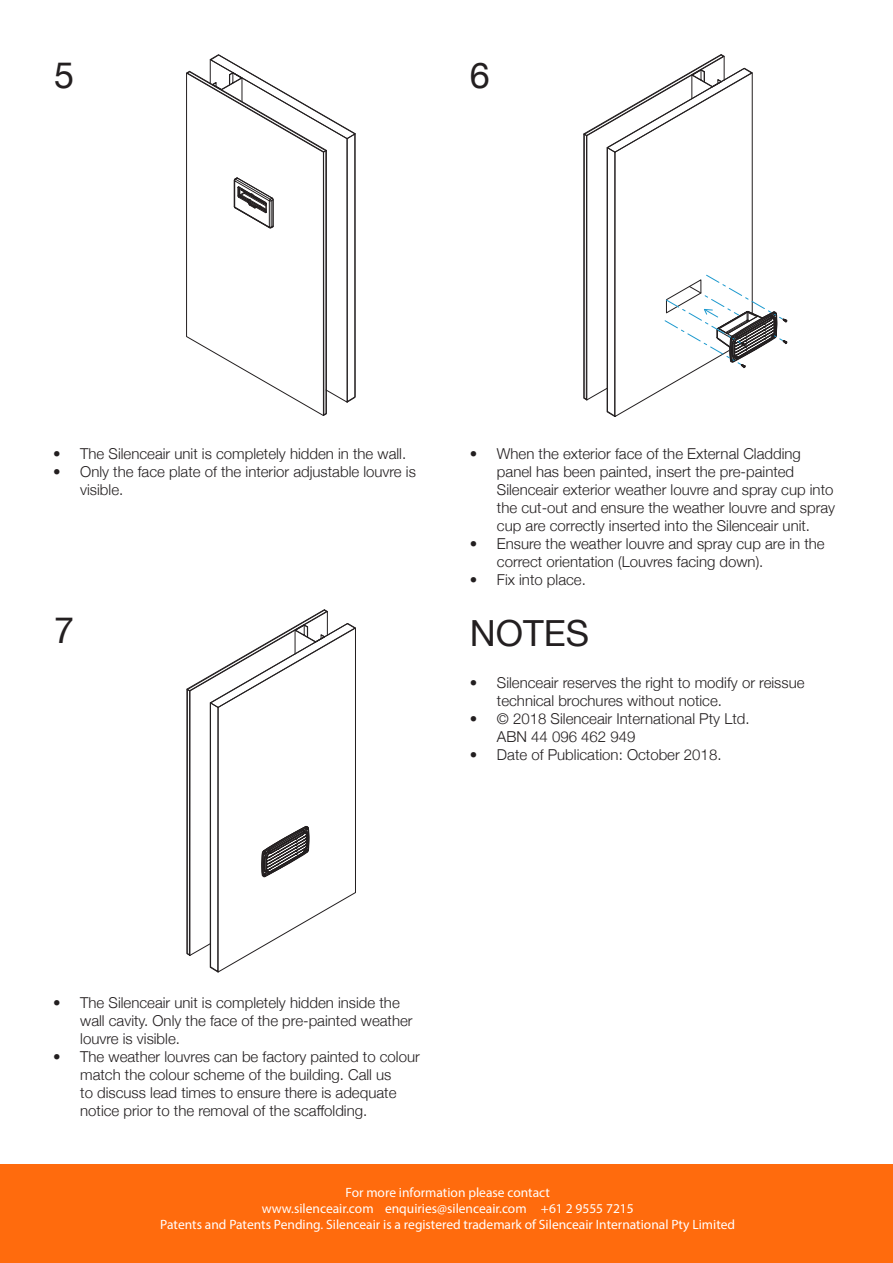
<style>
.page{position:relative;width:893px;height:1263px;background:#fff}
.page>*{position:absolute;margin:0;border:0;box-sizing:border-box;transform-origin:0 0}
.t1{font:36px "Helvetica Neue";color:#231f20}
.t2{font:300 15px/18px "Helvetica Neue";color:#231f20}
.t3{font:13.5px "Myriad Pro";color:#fff}
</style>
<div class="page">
<div style="left:0;top:1164px;width:893px;height:99px;background:#ff6b0d"></div>
<svg style="left:186px;top:55px;width:170px;height:361px"></svg>
<svg style="left:583px;top:54px;width:204px;height:362px"></svg>
<svg style="left:186px;top:609px;width:170px;height:363px"></svg>
<p class="t1" style="left:54px;top:49px;width:22px">5</p>
<p class="t1" style="left:470px;top:49px;width:22px">6</p>
<p class="t2" style="left:53px;top:443px;width:354px">• The Silenceair unit is completely hidden in the wall.</p>
<p class="t2" style="left:80px;top:461px;width:337px;text-indent:-27px">• Only the face plate of the interior adjustable louvre is visible.</p>
<p class="t1" style="left:54px;top:604px;width:22px">7</p>
<p class="t2" style="left:497px;top:443px;width:340px;text-indent:-27px">• When the exterior face of the External Cladding panel has been painted, insert the pre-painted Silenceair exterior weather louvre and spray cup into the cut-out and ensure the weather louvre and spray cup are correctly inserted into the Silenceair unit.</p>
<p class="t2" style="left:497px;top:533px;width:329px;text-indent:-27px">• Ensure the weather louvre and spray cup are in the correct orientation (Louvres facing down).</p>
<p class="t2" style="left:470px;top:569px;width:117px">• Fix into place.</p>
<p class="t1" style="left:470px;top:607px;width:121px">NOTES</p>
<p class="t2" style="left:497px;top:672px;width:309px;text-indent:-27px">• Silenceair reserves the right to modify or reissue technical brochures without notice.</p>
<p class="t2" style="left:497px;top:708px;width:254px;text-indent:-27px">• © 2018 Silenceair International Pty Ltd.<br>ABN 44 096 462 949</p>
<p class="t2" style="left:470px;top:744px;width:253px">• Date of Publication: October 2018.</p>
<p class="t2" style="left:80px;top:992px;width:334px;text-indent:-27px">• The Silenceair unit is completely hidden inside the wall cavity. Only the face of the pre-painted weather louvre is visible.</p>
<p class="t2" style="left:80px;top:1046px;width:341px;text-indent:-27px">• The weather louvres can be factory painted to colour match the colour scheme of the building. Call us<br>to discuss lead times to ensure there is adequate notice prior to the removal of the scaffolding.</p>
<p class="t3" style="left:346px;top:1184px;width:206px">For more information please contact</p>
<p class="t3" style="left:262px;top:1200px;width:374px">www.silenceair.com enquiries@silenceair.com +61 2 9555 7215</p>
<p class="t3" style="left:160px;top:1216px;width:576px">Patents and Patents Pending. Silenceair is a registered trademark of Silenceair International Pty Limited</p>
</div>
